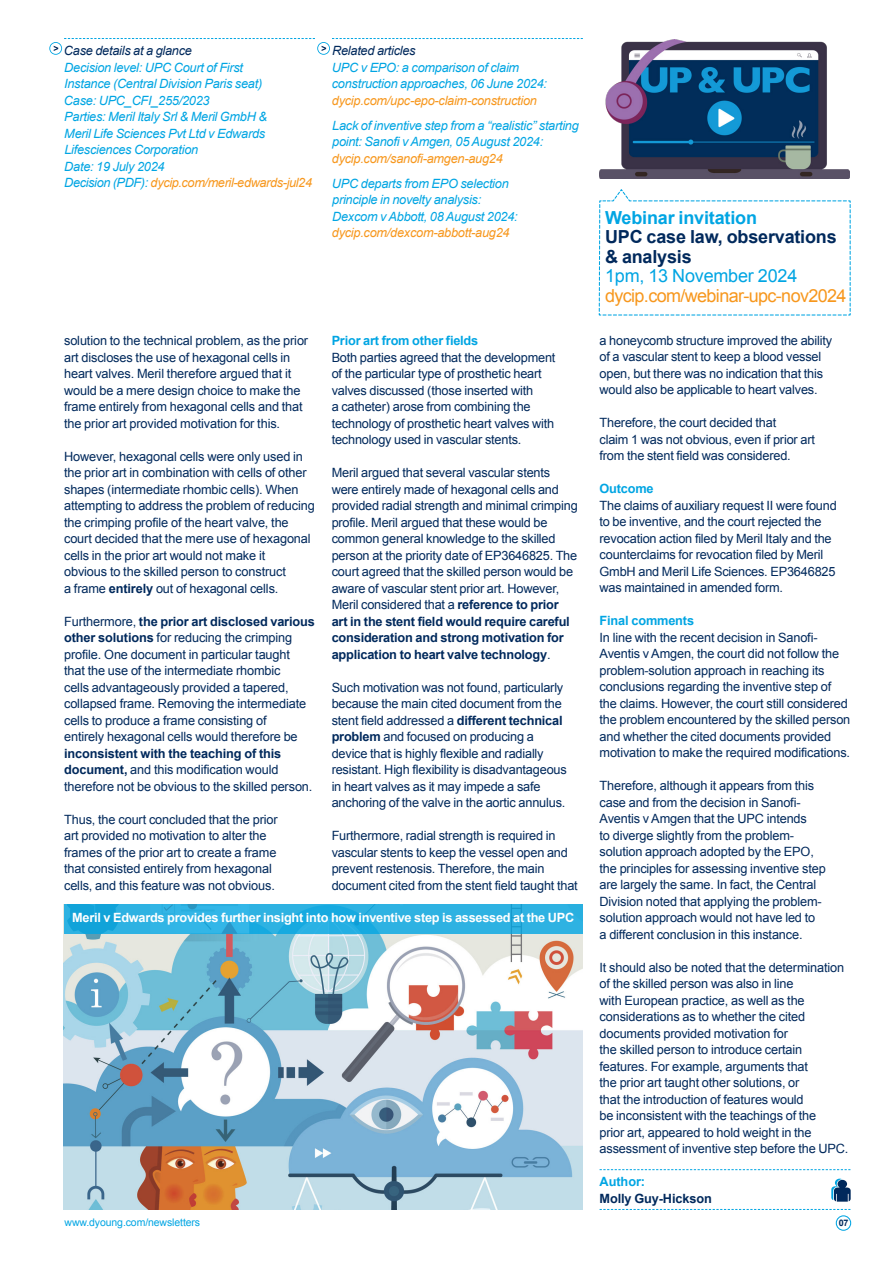
<style>
.page{position:relative;width:893px;height:1263px;background:#fff}
.page>*{position:absolute;margin:0;border:0;box-sizing:border-box;transform-origin:0 0}
.Paragraph_Style_1{font:700 18px/19.5px "Arial";letter-spacing:-.01em;color:#00295c}
.Paragraph_Style_1-2{font:18px "Arial";letter-spacing:-.035em;color:#f7971d}
.Paragraph_Style_1-3{font:18px "Arial";letter-spacing:-.01em;color:#00a5e3}
.Paragraph_Style_1-4{font:700 18px "Arial";letter-spacing:-.01em;color:#00a5e3}
.Author_Name{font:12.75px/16.5px "Arial";letter-spacing:-.01em;color:#00295c}
.Author_Small_Sub-Header{font:italic 12.75px/16.5px "Arial";letter-spacing:-.02em;color:#00a5e3}
.t1{font:700 12.75px "Arial";letter-spacing:-.02em;color:#fff}
.Author_Small_Sub-Header-2{font:italic 12.75px "Arial";letter-spacing:-.03em;color:#f7971d}
.Author_Name-2{font:700 12.75px "Arial";letter-spacing:-.015em;color:#00a5e3}
.t2{font:italic 12.75px "Arial";letter-spacing:-.02em;color:#00295c}
.Author_Name-3{font:700 12.75px "Arial";letter-spacing:-.01em;color:#00295c}
.Author_Small_Sub-Header-3{font:700 12.75px "Arial";letter-spacing:-.005em;color:#00a5e3}
.URL_Footer{font:10.5px "Arial";letter-spacing:-.01em;color:#00a5e3}
.t3{font:700 9px "Arial";color:#00295c}
.s1{color:#00a5e3}
.s2{color:#f7971d}
.s3{font-weight:700}
</style>
<div class="page">
<img style="left:64px;top:933px;width:519px;height:277px">
<svg style="left:600px;top:1169px;width:250px;height:1px"></svg>
<svg style="left:600px;top:1209px;width:251px;height:22px"></svg>
<svg style="left:831px;top:1178px;width:20px;height:23px"></svg>
<svg style="left:64px;top:904px;width:519px;height:29px;background:#29afe1"></svg>
<svg style="left:49px;top:38px;width:534px;height:17px"></svg>
<img style="left:600px;top:40px;width:249px;height:139px">
<svg style="left:598px;top:189px;width:253px;height:127px"></svg>
<p class="t2" style="left:64px;top:42px;width:130px">Case details at a glance</p>
<p class="Author_Small_Sub-Header" style="left:64px;top:59px;width:200px">Decision level: UPC Court of First<br>Instance (Central Division Paris seat)</p>
<p class="Author_Small_Sub-Header" style="left:64px;top:92px;width:147px">Case: UPC_CFI_255/2023</p>
<p class="Author_Small_Sub-Header" style="left:64px;top:109px;width:204px">Parties: Meril Italy Srl &amp; Meril GmbH &amp;<br>Meril Life Sciences Pvt Ltd v Edwards<br>Lifesciences Corporation</p>
<p class="Author_Small_Sub-Header" style="left:64px;top:158px;width:102px">Date: 19 July 2024</p>
<p class="Author_Small_Sub-Header-2" style="left:64px;top:174px;width:249px"><span class="s1">Decision (PDF):</span> dycip.com/meril-edwards-jul24</p>
<p class="t2" style="left:332px;top:42px;width:85px">Related articles</p>
<p class="Author_Small_Sub-Header" style="left:332px;top:59px;width:217px">UPC v EPO: a comparison of claim construction approaches, 06 June 2024: <span class="s2">dycip.com/upc-epo-claim-construction</span></p>
<p class="Author_Small_Sub-Header" style="left:332px;top:117px;width:249px">Lack of inventive step from a “realistic” starting point: Sanofi v Amgen, 05 August 2024: <span class="s2">dycip.com/sanofi-amgen-aug24</span></p>
<p class="Author_Small_Sub-Header" style="left:332px;top:175px;width:187px">UPC departs from EPO selection principle in novelty analysis:<br>Dexcom v Abbott, 08 August 2024:</p>
<p class="Author_Small_Sub-Header-2" style="left:332px;top:224px;width:179px">dycip.com/dexcom-abbott-aug24</p>
<p class="Author_Name-2" style="left:332px;top:332px;width:148px">Prior art from other fields</p>
<p class="Author_Name" style="left:332px;top:349px;width:225px">Both parties agreed that the development of the particular type of prosthetic heart valves discussed (those inserted with<br>a catheter) arose from combining the technology of prosthetic heart valves with technology used in vascular stents.</p>
<p class="Author_Name" style="left:332px;top:465px;width:248px">Meril argued that several vascular stents were entirely made of hexagonal cells and provided radial strength and minimal crimping profile. Meril argued that these would be common general knowledge to the skilled person at the priority date of EP3646825. The court agreed that the skilled person would be aware of vascular stent prior art. However, Meril considered that a <span class="s3">reference to prior art in the stent field would require careful consideration and strong motivation for application to heart valve technology</span>.</p>
<p class="Author_Name" style="left:332px;top:679px;width:237px">Such motivation was not found, particularly because the main cited document from the stent field addressed a <span class="s3">different technical problem</span> and focused on producing a device that is highly flexible and radially resistant. High flexibility is disadvantageous in heart valves as it may impede a safe anchoring of the valve in the aortic annulus.</p>
<p class="Author_Name" style="left:332px;top:828px;width:248px">Furthermore, radial strength is required in vascular stents to keep the vessel open and prevent restenosis. Therefore, the main document cited from the stent field taught that</p>
<p class="t1" style="left:72px;top:909px;width:503px">Meril v Edwards provides further insight into how inventive step is assessed at the UPC</p>
<p class="Author_Name" style="left:64px;top:333px;width:246px">solution to the technical problem, as the prior art discloses the use of hexagonal cells in heart valves. Meril therefore argued that it would be a mere design choice to make the frame entirely from hexagonal cells and that the prior art provided motivation for this.</p>
<p class="Author_Name" style="left:64px;top:448px;width:252px">However, hexagonal cells were only used in the prior art in combination with cells of other shapes (intermediate rhombic cells). When attempting to address the problem of reducing the crimping profile of the heart valve, the court decided that the mere use of hexagonal cells in the prior art would not make it<br>obvious to the skilled person to construct<br>a frame <span class="s3">entirely</span> out of hexagonal cells.</p>
<p class="Author_Name" style="left:64px;top:613px;width:252px">Furthermore, <span class="s3">the prior art disclosed various other solutions</span> for reducing the crimping profile. One document in particular taught<br>that the use of the intermediate rhombic<br>cells advantageously provided a tapered, collapsed frame. Removing the intermediate cells to produce a frame consisting of<br>entirely hexagonal cells would therefore be <span class="s3">inconsistent with the teaching of this document,</span> and this modification would therefore not be obvious to the skilled person.</p>
<p class="Author_Name" style="left:64px;top:811px;width:215px">Thus, the court concluded that the prior art provided no motivation to alter the frames of the prior art to create a frame that consisted entirely from hexagonal cells, and this feature was not obvious.</p>
<p class="Paragraph_Style_1-4" style="left:605px;top:206px;width:153px">Webinar invitation</p>
<p class="Paragraph_Style_1" style="left:605px;top:228px;width:233px">UPC case law, observations &amp; analysis</p>
<p class="Paragraph_Style_1-3" style="left:605px;top:264px;width:194px">1pm, 13 November 2024</p>
<p class="Paragraph_Style_1-2" style="left:605px;top:284px;width:243px">dycip.com/webinar-upc-nov2024</p>
<p class="Author_Name" style="left:600px;top:332px;width:234px">a honeycomb structure improved the ability of a vascular stent to keep a blood vessel open, but there was no indication that this would also be applicable to heart valves.</p>
<p class="Author_Name" style="left:600px;top:414px;width:217px">Therefore, the court decided that<br>claim 1 was not obvious, even if prior art from the stent field was considered.</p>
<p class="Author_Name-2" style="left:600px;top:480px;width:56px">Outcome</p>
<p class="Author_Name" style="left:600px;top:497px;width:239px">The claims of auxiliary request II were found to be inventive, and the court rejected the revocation action filed by Meril Italy and the counterclaims for revocation filed by Meril GmbH and Meril Life Sciences. EP3646825 was maintained in amended form.</p>
<p class="Author_Name-2" style="left:600px;top:612px;width:96px">Final comments</p>
<p class="Author_Name" style="left:600px;top:629px;width:252px">In line with the recent decision in Sanofi-Aventis v Amgen, the court did not follow the problem-solution approach in reaching its conclusions regarding the inventive step of the claims. However, the court still considered the problem encountered by the skilled person and whether the cited documents provided motivation to make the required modifications.</p>
<p class="Author_Name" style="left:600px;top:777px;width:228px">Therefore, although it appears from this case and from the decision in Sanofi-Aventis v Amgen that the UPC intends<br>to diverge slightly from the problem&shy;solution approach adopted by the EPO, the principles for assessing inventive step are largely the same. In fact, the Central Division noted that applying the problem&shy;solution approach would not have led to<br>a different conclusion in this instance.</p>
<p class="Author_Name" style="left:600px;top:959px;width:250px">It should also be noted that the determination of the skilled person was also in line<br>with European practice, as well as the considerations as to whether the cited documents provided motivation for<br>the skilled person to introduce certain features. For example, arguments that<br>the prior art taught other solutions, or<br>that the introduction of features would<br>be inconsistent with the teachings of the<br>prior art, appeared to hold weight in the assessment of inventive step before the UPC.</p>
<p class="Author_Small_Sub-Header-3" style="left:600px;top:1173px;width:47px">Author:</p>
<p class="Author_Name-3" style="left:600px;top:1190px;width:114px">Molly Guy-Hickson</p>
<p class="URL_Footer" style="left:65px;top:1216px;width:137px">www.dyoung.com/newsletters</p>
<p class="t3" style="left:839px;top:1217px;width:11px">07</p>
</div>
